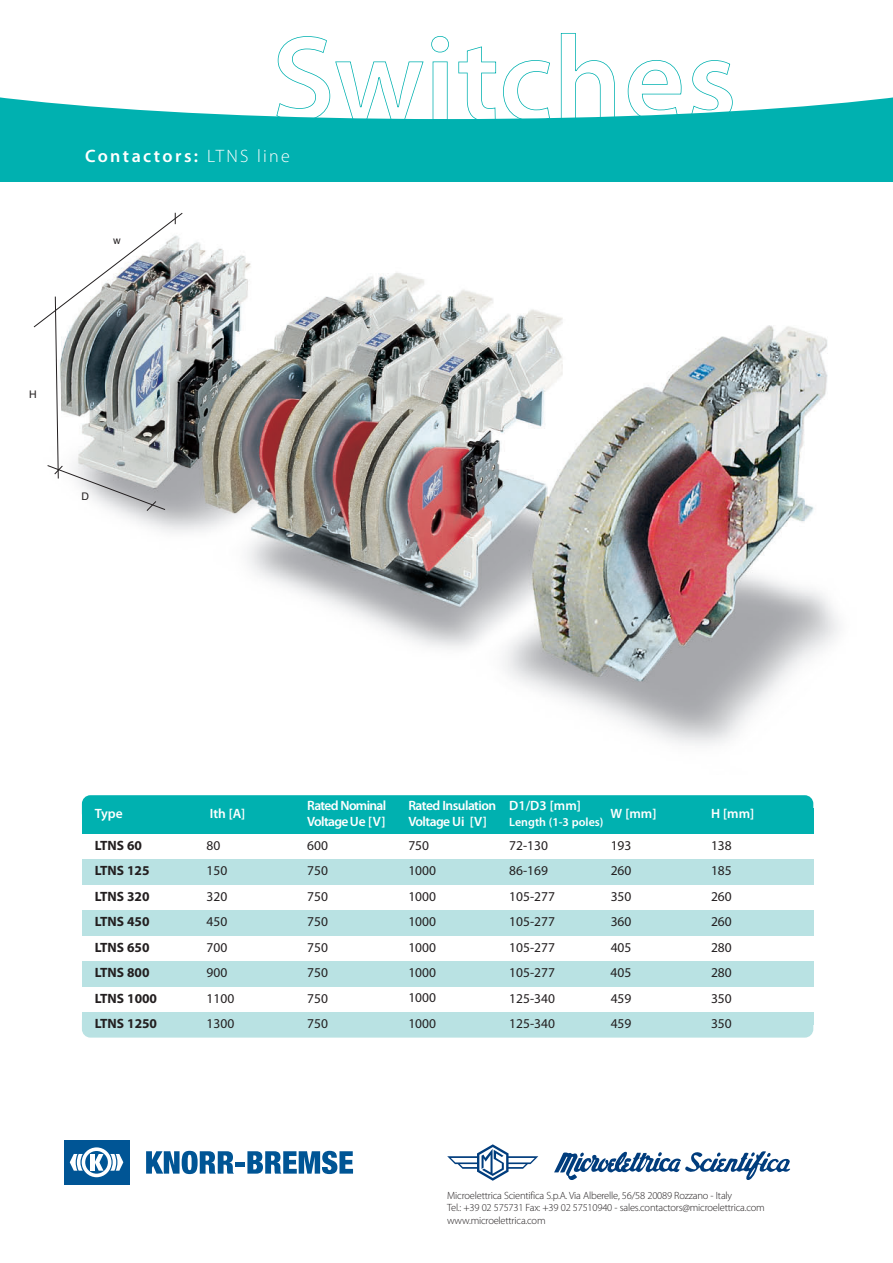
<style>
.page{position:relative;width:893px;height:1263px;background:#fff}
.page>*{position:absolute;margin:0;border:0;box-sizing:border-box;transform-origin:0 0}
.t1{font:600 18px "Myriad Pro";letter-spacing:.135em;color:#fff}
.t2{font:13.5px/25.5px "Myriad Pro";color:#231f20}
.t3{font:600 13.5px/16.5px "Myriad Pro";letter-spacing:-.04em;color:#fff}
.t4{font:700 13.5px "Myriad Pro";color:#231f20}
.t5{font:600 12px "Myriad Pro";color:#fff}
.t6{font:300 10.5px/12.6px "Myriad Pro";letter-spacing:-.02em;color:#231f20}
.t7{font:10.5px "Helvetica";color:#231f20}
.s1{font-weight:300}
</style>
<div class="page">
<div style="left:0;top:34px;width:893px;height:147px;background:#00b1b0"></div>
<svg style="left:0;top:34px;width:893px;height:83px;background:#e1f6f5"></svg>
<svg style="left:276px;top:33px;width:457px;height:87px;background:#ecf9f9"></svg>
<svg style="left:447px;top:1144px;width:91px;height:37px"></svg>
<svg style="left:554px;top:1151px;width:236px;height:29px"></svg>
<svg style="left:146px;top:1151px;width:88px;height:23px"></svg>
<div style="left:235px;top:1162px;width:10px;height:5px;background:#005595"></div>
<svg style="left:247px;top:1151px;width:106px;height:23px"></svg>
<div style="left:64px;top:1140px;width:65px;height:45px;background:#005595"></div>
<svg style="left:70px;top:1147px;width:53px;height:30px"></svg>
<div style="left:82px;top:795px;width:731px;height:27px;background:#00b1b0;border-radius:9px"></div>
<div style="left:82px;top:808px;width:731px;height:25px;background:#00b1b0"></div>
<div style="left:82px;top:859px;width:731px;height:25px;background:#b9e2e3"></div>
<div style="left:82px;top:910px;width:731px;height:25px;background:#b9e2e3"></div>
<div style="left:82px;top:961px;width:731px;height:25px;background:#b9e2e3"></div>
<div style="left:82px;top:1012px;width:731px;height:25px;background:#b9e2e3;border-radius:9px"></div>
<div style="left:82px;top:1012px;width:731px;height:13px;background:#b9e2e3"></div>
<img style="left:115px;top:242px;width:724px;height:503px">
<svg style="left:33px;top:212px;width:150px;height:299px"></svg>
<h1 class="t1" style="left:85px;top:150px;width:206px">Contactors: <span class="s1">LTNS line</span></h1>
<p class="t7" style="left:113px;top:236px;width:9px">w</p>
<p class="t7" style="left:29px;top:391px;width:9px">H</p>
<p class="t7" style="left:82px;top:492px;width:9px">D</p>
<p class="t3" style="left:95px;top:806px;width:30px">Type</p>
<p class="t3" style="left:210px;top:806px;width:37px">Ith [A]</p>
<p class="t3" style="left:307px;top:798px;width:81px">Rated Nominal<br>Voltage Ue [V]</p>
<p class="t3" style="left:408px;top:798px;width:89px">Rated Insulation<br>Voltage Ui [V]</p>
<p class="t3" style="left:509px;top:798px;width:73px">D1/D3 [mm]</p>
<p class="t5" style="left:509px;top:818px;width:96px">Length (1-3 poles)</p>
<p class="t3" style="left:611px;top:806px;width:47px">W [mm]</p>
<p class="t4" style="left:95px;top:840px;width:49px">LTNS 60</p>
<p class="t2" style="left:207px;top:833px;width:15px">80</p>
<p class="t2" style="left:307px;top:833px;width:22px">600</p>
<p class="t2" style="left:408px;top:833px;width:22px">750</p>
<p class="t2" style="left:509px;top:833px;width:40px">72-130</p>
<p class="t2" style="left:611px;top:833px;width:22px">193</p>
<p class="t4" style="left:95px;top:866px;width:56px">LTNS 125</p>
<p class="t2" style="left:207px;top:859px;width:22px">150</p>
<p class="t2" style="left:307px;top:859px;width:22px">750</p>
<p class="t2" style="left:408px;top:859px;width:29px">1000</p>
<p class="t2" style="left:509px;top:859px;width:40px">86-169</p>
<p class="t2" style="left:611px;top:859px;width:22px">260</p>
<p class="t4" style="left:95px;top:891px;width:56px">LTNS 320</p>
<p class="t2" style="left:207px;top:884px;width:22px">320</p>
<p class="t2" style="left:307px;top:884px;width:22px">750</p>
<p class="t2" style="left:408px;top:884px;width:29px">1000</p>
<p class="t2" style="left:509px;top:884px;width:47px">105-277</p>
<p class="t2" style="left:611px;top:884px;width:22px">350</p>
<p class="t4" style="left:95px;top:917px;width:56px">LTNS 450</p>
<p class="t2" style="left:207px;top:910px;width:22px">450</p>
<p class="t2" style="left:307px;top:910px;width:22px">750</p>
<p class="t2" style="left:408px;top:910px;width:29px">1000</p>
<p class="t2" style="left:509px;top:910px;width:47px">105-277</p>
<p class="t2" style="left:611px;top:910px;width:22px">360</p>
<p class="t4" style="left:95px;top:942px;width:56px">LTNS 650</p>
<p class="t2" style="left:207px;top:935px;width:22px">700</p>
<p class="t2" style="left:307px;top:935px;width:22px">750</p>
<p class="t2" style="left:408px;top:935px;width:29px">1000</p>
<p class="t2" style="left:509px;top:935px;width:47px">105-277</p>
<p class="t2" style="left:611px;top:935px;width:22px">405</p>
<p class="t4" style="left:95px;top:968px;width:56px">LTNS 800</p>
<p class="t2" style="left:207px;top:961px;width:22px">900</p>
<p class="t2" style="left:307px;top:961px;width:22px">750</p>
<p class="t2" style="left:408px;top:961px;width:29px;line-height:24.8px">1000<br>1000</p>
<p class="t2" style="left:509px;top:961px;width:47px">105-277</p>
<p class="t2" style="left:611px;top:961px;width:22px">405</p>
<p class="t4" style="left:95px;top:1019px;width:64px">LTNS 1250</p>
<p class="t2" style="left:207px;top:1012px;width:29px">1300</p>
<p class="t2" style="left:307px;top:1012px;width:22px">750</p>
<p class="t2" style="left:408px;top:1012px;width:29px">1000</p>
<p class="t2" style="left:509px;top:1012px;width:47px">125-340</p>
<p class="t2" style="left:611px;top:1012px;width:22px">459</p>
<p class="t4" style="left:95px;top:993px;width:64px">LTNS 1000</p>
<p class="t2" style="left:207px;top:986px;width:29px">1100</p>
<p class="t2" style="left:307px;top:986px;width:22px">750</p>
<p class="t2" style="left:509px;top:986px;width:47px">125-340</p>
<p class="t2" style="left:611px;top:986px;width:22px">459</p>
<p class="t3" style="left:711px;top:806px;width:45px">H [mm]</p>
<p class="t2" style="left:711px;top:833px;width:22px;text-align:justify">138<br>185<br>260<br>260<br>280<br>280</p>
<p class="t2" style="left:711px;top:987px;width:22px">350</p>
<p class="t2" style="left:711px;top:1012px;width:22px">350</p>
<p class="t6" style="left:447px;top:1189px;width:319px">Microelettrica Scientifica S.p.A. Via Alberelle, 56/58 20089 Rozzano - Italy<br>Tel.: +39 02 575731 Fax: +39 02 57510940 - sales.contactors@microelettrica.com www.microelettrica.com</p>
</div>
